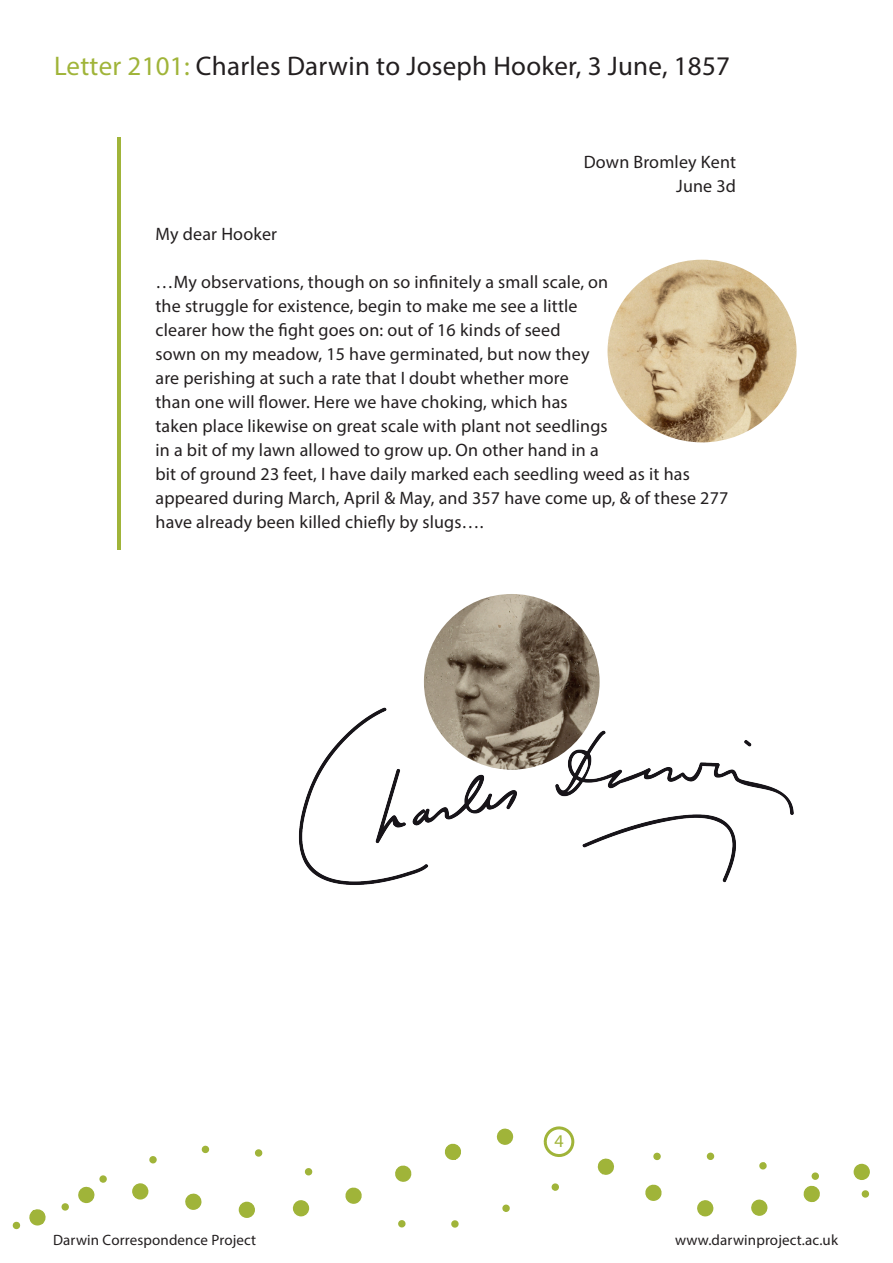
<style>
.page{position:relative;width:893px;height:1263px;background:#fff}
.page>*{position:absolute;margin:0;border:0;box-sizing:border-box;transform-origin:0 0}
.t1{font:27px "Myriad Pro";letter-spacing:.01em;color:#231f20}
.t2{font:18px/24px "Myriad Pro";letter-spacing:.01em;color:#231f20;text-align:right}
.t3{font:18px "Myriad Pro";color:#a0b439}
.t4{font:15px "Myriad Pro";letter-spacing:.01em;color:#231f20}
.s1{color:#a0b439}
</style>
<div class="page">
<svg style="left:543px;top:1126px;width:32px;height:19px"></svg>
<svg style="left:449px;top:1143px;width:8px;height:2px"></svg>
<svg style="left:496px;top:1128px;width:18px;height:17px"></svg>
<svg style="left:853px;top:1163px;width:17px;height:17px"></svg>
<svg style="left:29px;top:1209px;width:17px;height:17px"></svg>
<svg style="left:12px;top:1221px;width:9px;height:9px"></svg>
<svg style="left:61px;top:1145px;width:759px;height:83px"></svg>
<svg style="left:861px;top:1190px;width:9px;height:8px"></svg>
<hr style="left:117px;top:137px;width:4px;height:77px;background:#a0b439">
<hr style="left:117px;top:209px;width:4px;height:53px;background:#a0b439">
<hr style="left:117px;top:257px;width:4px;height:293px;background:#a0b439">
<img style="left:424px;top:594px;width:176px;height:176px;border-radius:88px">
<img style="left:298px;top:705px;width:496px;height:180px">
<img style="left:608px;top:260px;width:188px;height:182px">
<h1 class="t1" style="left:54px;top:49px;width:678px"><span class="s1">Letter 2101:</span> Charles Darwin to Joseph Hooker, 3 June, 1857</h1>
<p class="t2" style="left:584px;top:150px;width:154px">Down Bromley Kent<br>June 3d</p>
<p class="t2" style="left:155px;top:222px;width:123px">My dear Hooker</p>
<p class="t2" style="left:155px;top:270px;width:574px;text-align:left">…My observations, though on so infinitely a small scale, on<br>the struggle for existence, begin to make me see a little<br>clearer how the fight goes on: out of 16 kinds of seed<br>sown on my meadow, 15 have germinated, but now they<br>are perishing at such a rate that I doubt whether more<br>than one will flower. Here we have choking, which has<br>taken place likewise on great scale with plant not seedlings<br>in a bit of my lawn allowed to grow up. On other hand in a<br>bit of ground 23 feet, I have daily marked each seedling weed as it has appeared during March, April &amp; May, and 357 have come up, &amp; of these 277 have already been killed chiefly by slugs….</p>
<p class="t3" style="left:554px;top:1130px;width:11px">4</p>
<p class="t4" style="left:53px;top:1231px;width:205px">Darwin Correspondence Project</p>
<p class="t4" style="left:675px;top:1231px;width:164px">www.darwinproject.ac.uk</p>
</div>
